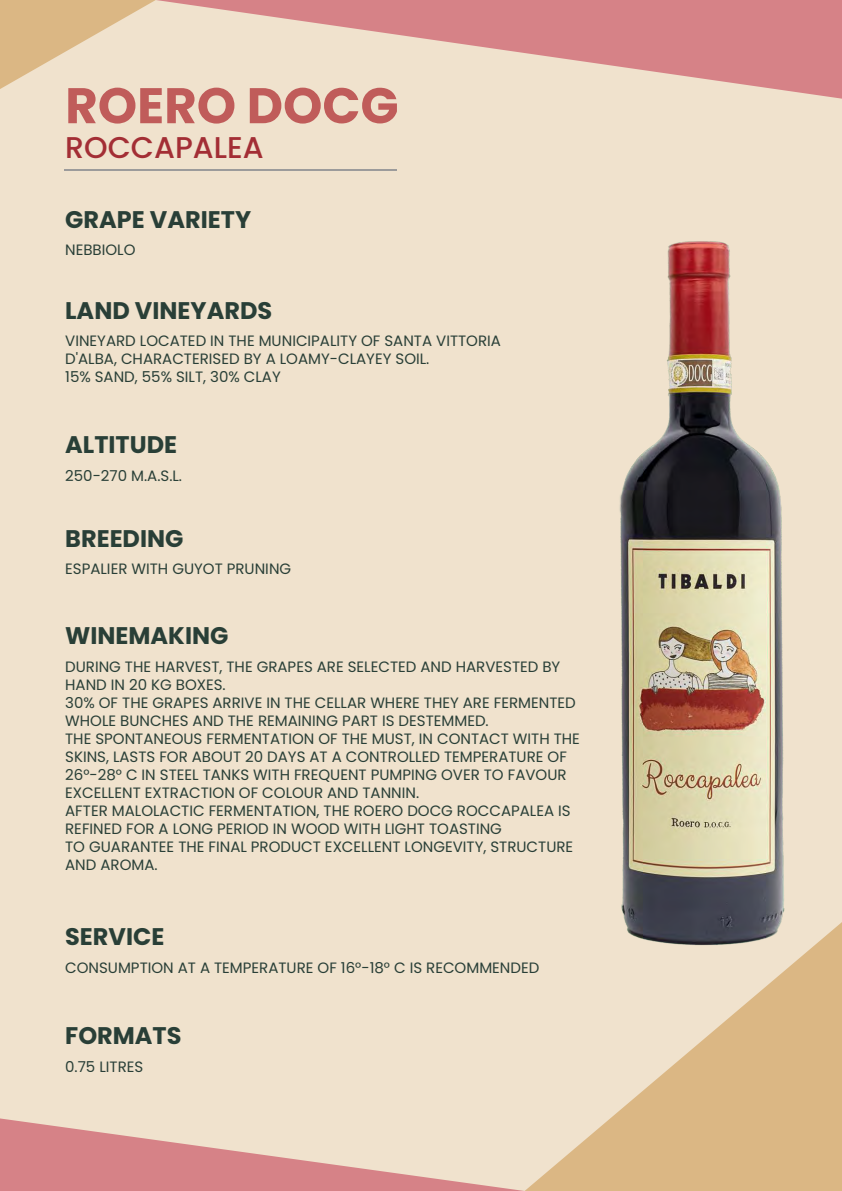
<style>
.page{position:relative;width:842px;height:1191px;background:#fff}
.page>*{position:absolute;margin:0;border:0;box-sizing:border-box;transform-origin:0 0}
.t1{font:700 50px "Poppins";color:#c05c5a}
.t2{font:500 30px "Poppins";color:#a32e35}
.t3{font:700 24px "Poppins";color:#293f37}
.t4{font:15px/18px "Poppins";color:#293f37}
</style>
<div class="page">
<div style="left:0;top:89px;width:842px;height:1029px;background:#f0e2cd"></div>
<svg style="left:156px;top:0;width:686px;height:99px;background:#e3b2aa"></svg>
<svg style="left:0;top:0;width:156px;height:89px;background:#e5cca8"></svg>
<svg style="left:0;top:1118px;width:524px;height:73px;background:#e3b2aa"></svg>
<svg style="left:524px;top:997px;width:318px;height:194px;background:#e2c69e"></svg>
<img style="left:397px;top:122px;width:445px;height:875px">
<hr style="left:64px;top:169px;width:333px;height:1px;background:#9c9b9b">
<h1 class="t1" style="left:65px;top:71px;width:335px">ROERO DOCG</h1>
<h2 class="t2" style="left:65px;top:127px;width:200px">ROCCAPALEA</h2>
<h3 class="t3" style="left:65px;top:202px;width:187px">GRAPE VARIETY</h3>
<p class="t4" style="left:65px;top:241px;width:72px">NEBBIOLO</p>
<h3 class="t3" style="left:65px;top:294px;width:209px">LAND VINEYARDS</h3>
<p class="t4" style="left:65px;top:332px;width:437px">VINEYARD LOCATED IN THE MUNICIPALITY OF SANTA VITTORIA<br>D'ALBA, CHARACTERISED BY A LOAMY-CLAYEY SOIL.<br>15% SAND, 55% SILT, 30% CLAY</p>
<h3 class="t3" style="left:65px;top:428px;width:113px">ALTITUDE</h3>
<p class="t4" style="left:65px;top:466px;width:118px">250-270 M.A.S.L.</p>
<h3 class="t3" style="left:65px;top:521px;width:120px">BREEDING</h3>
<p class="t4" style="left:65px;top:560px;width:227px">ESPALIER WITH GUYOT PRUNING</p>
<h3 class="t3" style="left:65px;top:619px;width:165px">WINEMAKING</h3>
<p class="t4" style="left:65px;top:657px;width:516px">DURING THE HARVEST, THE GRAPES ARE SELECTED AND HARVESTED BY HAND IN 20 KG BOXES.<br>30% OF THE GRAPES ARRIVE IN THE CELLAR WHERE THEY ARE FERMENTED WHOLE BUNCHES AND THE REMAINING PART IS DESTEMMED.<br>THE SPONTANEOUS FERMENTATION OF THE MUST, IN CONTACT WITH THE SKINS, LASTS FOR ABOUT 20 DAYS AT A CONTROLLED TEMPERATURE OF 26°-28° C IN STEEL TANKS WITH FREQUENT PUMPING OVER TO FAVOUR EXCELLENT EXTRACTION OF COLOUR AND TANNIN.<br>AFTER MALOLACTIC FERMENTATION, THE ROERO DOCG ROCCAPALEA IS REFINED FOR A LONG PERIOD IN WOOD WITH LIGHT TOASTING<br>TO GUARANTEE THE FINAL PRODUCT EXCELLENT LONGEVITY, STRUCTURE AND AROMA.</p>
<h3 class="t3" style="left:65px;top:920px;width:101px">SERVICE</h3>
<p class="t4" style="left:65px;top:958px;width:476px">CONSUMPTION AT A TEMPERATURE OF 16°-18° C IS RECOMMENDED</p>
<h3 class="t3" style="left:65px;top:1018px;width:118px">FORMATS</h3>
<p class="t4" style="left:65px;top:1057px;width:80px">0.75 LITRES</p>
</div>
